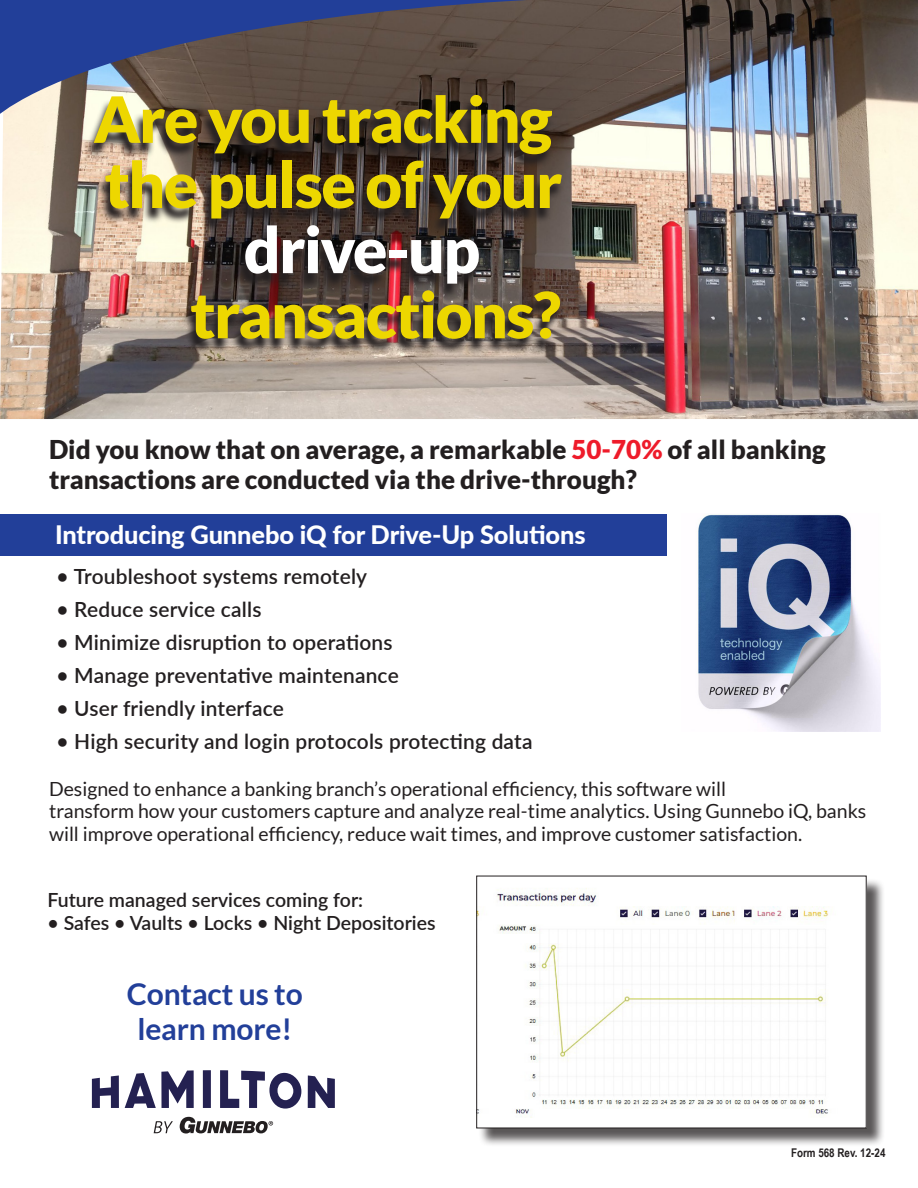
<style>
.page{position:relative;width:918px;height:1188px;background:#fff}
.page>*{position:absolute;margin:0;border:0;box-sizing:border-box;transform-origin:0 0}
.t1{font:900 63.75px "Lato";letter-spacing:-.025em;color:#edd700}
.t2{font:900 63.75px "Lato";letter-spacing:-.025em;color:#fff}
.t3{font:700 30px/34.8px "Lato";letter-spacing:-.005em;color:#223f99;text-align:center}
.t4{font:900 25.95px/30.3px "Lato";color:#231f20}
.t5{font:800 25.35px "Lato";letter-spacing:-.005em;color:#fff}
.t6{font:600 20.85px "Lato";letter-spacing:.01em;color:#231f20}
.t7{font:19.5px/22.5px "Lato";color:#231f20}
.t8{font:600 19.5px "Lato";color:#231f20}
.t9{font:700 12px "Arial Narrow";color:#231f20}
.s1{color:#ee1b2a}
</style>
<div class="page">
<div style="left:0;top:515px;width:666px;height:41px;background:#223f99"></div>
<img style="left:0;top:0;width:918px;height:419px">
<svg style="left:0;top:0;width:885px;height:124px"></svg>
<svg style="left:84px;top:98px;width:480px;height:256px"></svg>
<svg style="left:92px;top:1076px;width:27px;height:32px"></svg>
<svg style="left:125px;top:1070px;width:69px;height:38px"></svg>
<svg style="left:203px;top:1070px;width:8px;height:38px"></svg>
<svg style="left:220px;top:1070px;width:81px;height:39px"></svg>
<svg style="left:308px;top:1075px;width:27px;height:33px"></svg>
<svg style="left:154px;top:1121px;width:19px;height:12px"></svg>
<svg style="left:180px;top:1117px;width:93px;height:17px"></svg>
<img style="left:698px;top:514px;width:183px;height:218px">
<div style="left:479px;top:878px;width:406px;height:269px;background:#231f20;opacity:.75"></div>
<img style="left:478px;top:878px;width:387px;height:248px">
<p class="t1" style="left:94px;top:82px;width:460px">Are you tracking</p>
<p class="t1" style="left:104px;top:147px;width:460px">the pulse of your</p>
<p class="t2" style="left:244px;top:212px;width:238px">drive-up</p>
<p class="t1" style="left:190px;top:278px;width:372px">transactions?</p>
<p class="t4" style="left:49px;top:434px;width:778px">Did you know that on average, a remarkable <span class="s1">50-70%</span> of all banking transactions are conducted via the drive-through?</p>
<p class="t5" style="left:55px;top:516px;width:532px">Introducing Gunnebo iQ for Drive-Up Solutions</p>
<p class="t6" style="left:57px;top:561px;width:312px">• Troubleshoot systems remotely</p>
<p class="t6" style="left:57px;top:594px;width:206px">• Reduce service calls</p>
<p class="t6" style="left:57px;top:627px;width:338px">• Minimize disruption to operations</p>
<p class="t6" style="left:57px;top:660px;width:344px">• Manage preventative maintenance</p>
<p class="t6" style="left:57px;top:693px;width:229px">• User friendly interface</p>
<p class="t6" style="left:57px;top:726px;width:477px">• High security and login protocols protecting data</p>
<p class="t7" style="left:49px;top:777px;width:819px">Designed to enhance a banking branch’s operational efficiency, this software will<br>transform how your customers capture and analyze real-time analytics. Using Gunnebo iQ, banks will improve operational efficiency, reduce wait times, and improve customer satisfaction.</p>
<p class="t8" style="left:48px;top:886px;width:317px">Future managed services coming for:</p>
<p class="t8" style="left:48px;top:908px;width:390px">• Safes • Vaults • Locks • Night Depositories</p>
<p class="t3" style="left:127px;top:976px;width:177px">Contact us to learn more!</p>
<p class="t9" style="left:791px;top:1143px;width:96px">Form 568 Rev. 12-24</p>
</div>
